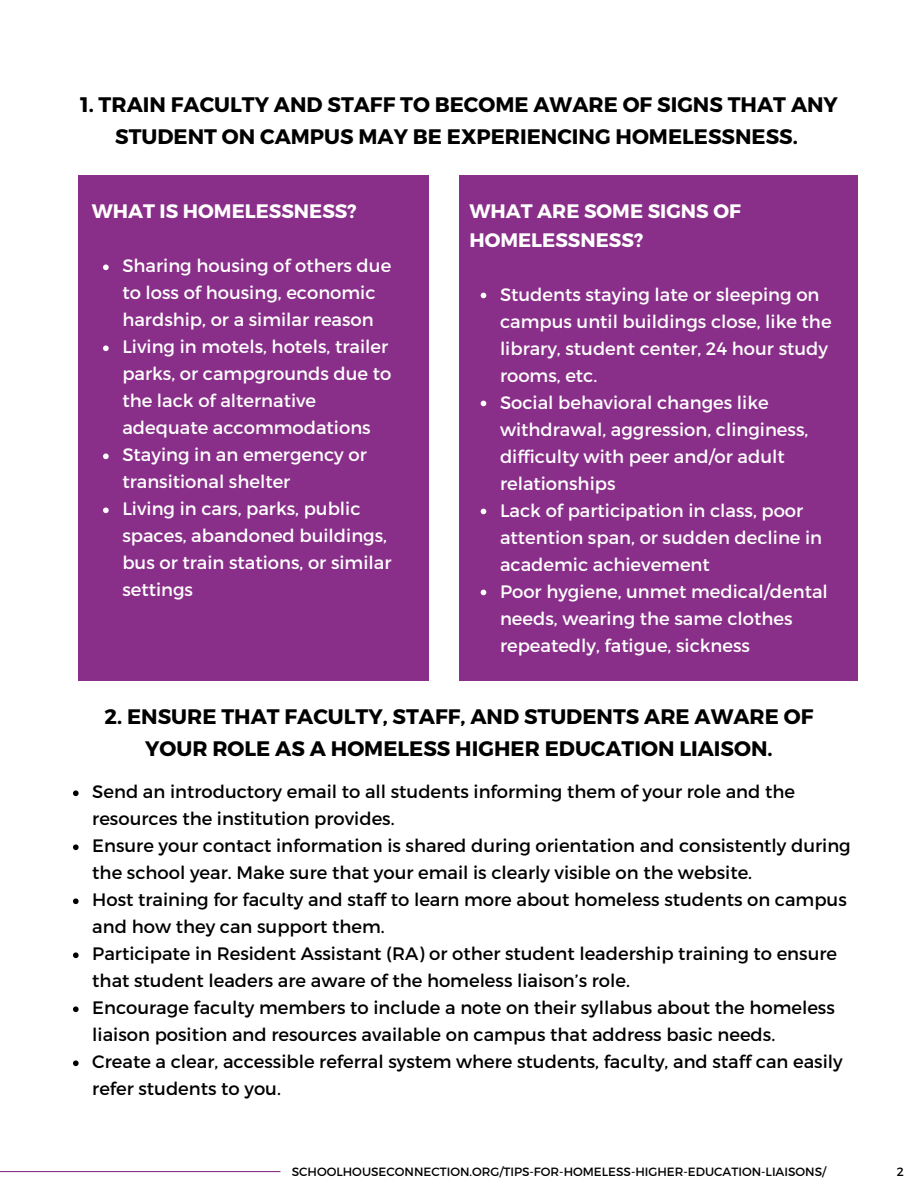
<style>
.page{position:relative;width:918px;height:1188px;background:#fff}
.page>*{position:absolute;margin:0;border:0;box-sizing:border-box;transform-origin:0 0}
.t1{font:700 21px/31.5px "Montserrat";color:#000;text-align:center}
.t2{font:700 19.5px/28.2px "Montserrat";color:#fff}
.t3{font:18px/27px "Montserrat";color:#000}
.t4{font:18px/27px "Montserrat";color:#fff}
.t5{font:12px "Montserrat";color:#000}
</style>
<div class="page">
<div style="left:78px;top:175px;width:351px;height:505px;background:#8a2f89"></div>
<svg style="left:103px;top:265px;width:6px;height:5px"></svg>
<svg style="left:103px;top:346px;width:6px;height:5px"></svg>
<svg style="left:103px;top:454px;width:6px;height:5px"></svg>
<svg style="left:103px;top:508px;width:6px;height:5px"></svg>
<div style="left:459px;top:175px;width:398px;height:505px;background:#8a2f89"></div>
<svg style="left:481px;top:293px;width:5px;height:5px"></svg>
<svg style="left:481px;top:401px;width:5px;height:5px"></svg>
<svg style="left:481px;top:509px;width:5px;height:5px"></svg>
<svg style="left:481px;top:590px;width:5px;height:5px"></svg>
<svg style="left:73px;top:790px;width:6px;height:6px"></svg>
<svg style="left:73px;top:844px;width:6px;height:6px"></svg>
<svg style="left:73px;top:898px;width:6px;height:6px"></svg>
<svg style="left:73px;top:952px;width:6px;height:6px"></svg>
<svg style="left:73px;top:1006px;width:6px;height:6px"></svg>
<svg style="left:73px;top:1060px;width:6px;height:6px"></svg>
<svg style="left:0;top:1171px;width:280px;height:1px"></svg>
<p class="t1" style="left:80px;top:89px;width:759px">1. TRAIN FACULTY AND STAFF TO BECOME AWARE OF SIGNS THAT ANY<br>STUDENT ON CAMPUS MAY BE EXPERIENCING HOMELESSNESS.</p>
<p class="t2" style="left:92px;top:198px;width:266px">WHAT IS HOMELESSNESS?</p>
<p class="t4" style="left:122px;top:252px;width:271px">Sharing housing of others due to loss of housing, economic hardship, or a similar reason<br>Living in motels, hotels, trailer parks, or campgrounds due to the lack of alternative adequate accommodations<br>Staying in an emergency or transitional shelter<br>Living in cars, parks, public spaces, abandoned buildings, bus or train stations, or similar settings</p>
<p class="t2" style="left:469px;top:198px;width:273px">WHAT ARE SOME SIGNS OF<br>HOMELESSNESS?</p>
<p class="t4" style="left:500px;top:281px;width:333px">Students staying late or sleeping on campus until buildings close, like the library, student center, 24 hour study rooms, etc.<br>Social behavioral changes like withdrawal, aggression, clinginess, difficulty with peer and/or adult relationships<br>Lack of participation in class, poor attention span, or sudden decline in academic achievement<br>Poor hygiene, unmet medical/dental needs, wearing the same clothes repeatedly, fatigue, sickness</p>
<p class="t1" style="left:105px;top:701px;width:710px">2. ENSURE THAT FACULTY, STAFF, AND STUDENTS ARE AWARE OF<br>YOUR ROLE AS A HOMELESS HIGHER EDUCATION LIAISON.</p>
<p class="t3" style="left:92px;top:778px;width:760px">Send an introductory email to all students informing them of your role and the resources the institution provides.<br>Ensure your contact information is shared during orientation and consistently during the school year. Make sure that your email is clearly visible on the website.<br>Host training for faculty and staff to learn more about homeless students on campus and how they can support them.<br>Participate in Resident Assistant (RA) or other student leadership training to ensure that student leaders are aware of the homeless liaison’s role.<br>Encourage faculty members to include a note on their syllabus about the homeless liaison position and resources available on campus that address basic needs.<br>Create a clear, accessible referral system where students, faculty, and staff can easily refer students to you.</p>
<p class="t5" style="left:292px;top:1164px;width:536px">SCHOOLHOUSECONNECTION.ORG/TIPS-FOR-HOMELESS-HIGHER-EDUCATION-LIAISONS/</p>
<p class="t5" style="left:897px;top:1164px;width:9px">2</p>
</div>
